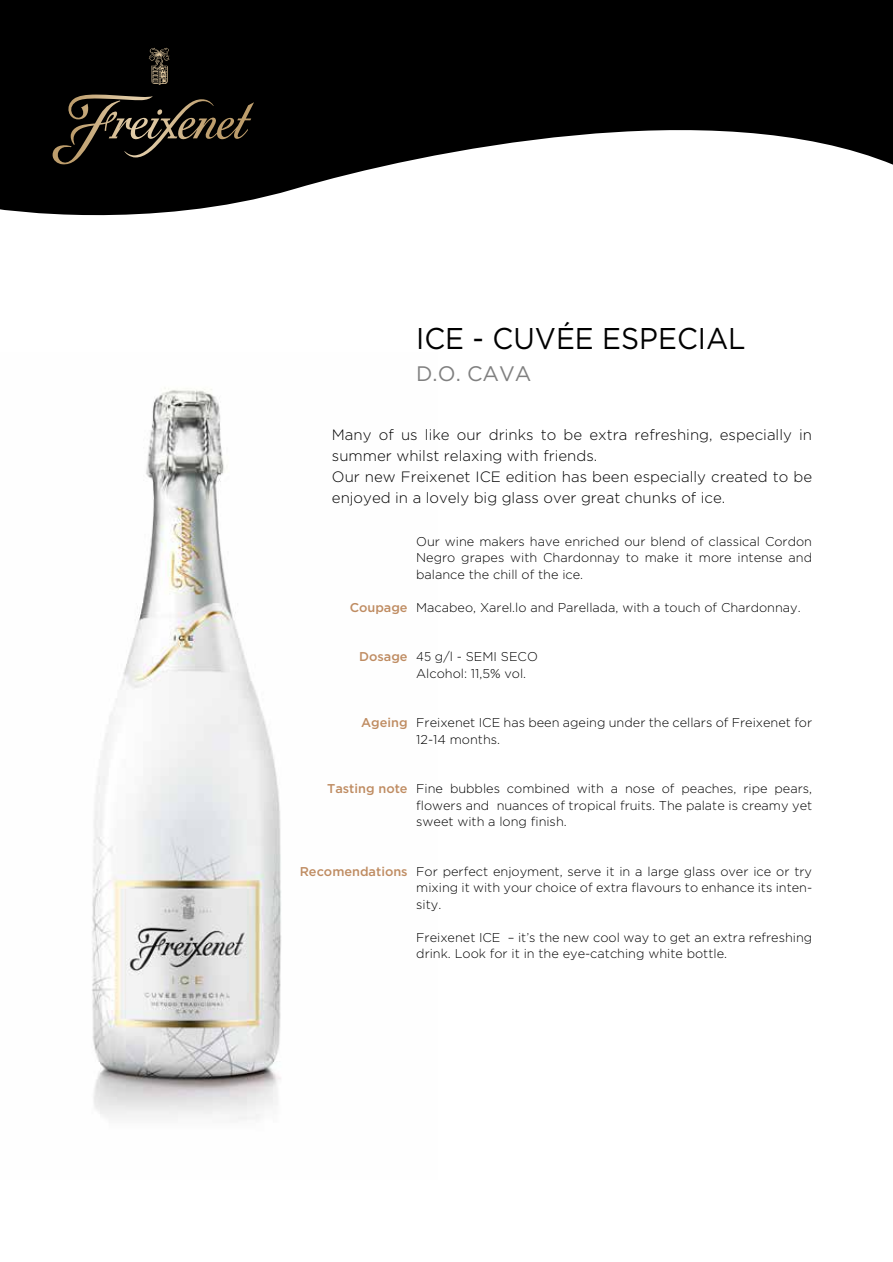
<style>
.page{position:relative;width:893px;height:1262px;background:#fff}
.page>*{position:absolute;margin:0;border:0;box-sizing:border-box;transform-origin:0 0}
.t1{font:30px "Gotham";color:#000;scale:.94 1}
.t2{font:21px "Gotham";color:#808080}
.t3{font:300 15px/21px "Gotham";color:#000}
.t4{font:300 12.75px/16.5px "Gotham";color:#000;text-align:justify}
.t5{font:500 12.75px "Gotham";color:#bf8c62}
.t6{font:300 12.75px/16.5px "Gotham";color:#000;scale:.92 1}
</style>
<div class="page">
<img style="left:92px;top:387px;width:189px;height:733px">
<svg style="left:0;top:0;width:892px;height:216px;fill:#000"></svg>
<svg style="left:53px;top:95px;width:201px;height:73px;background:#231e16"></svg>
<svg style="left:148px;top:47px;width:22px;height:38px"></svg>
<h1 class="t1" style="left:416px;top:322px;width:352px">ICE - CUVÉE ESPECIAL</h1>
<h2 class="t2" style="left:416px;top:361px;width:117px">D.O. CAVA</h2>
<p class="t3" style="left:332px;top:424px;width:481px">Many of us like our drinks to be extra refreshing, especially in summer whilst relaxing with friends.<br>Our new Freixenet ICE edition has been especially created to be enjoyed in a lovely big glass over great chunks of ice.</p>
<p class="t5" style="left:349px;top:600px;width:59px">Coupage</p>
<p class="t5" style="left:359px;top:649px;width:50px">Dosage</p>
<p class="t5" style="left:361px;top:715px;width:48px">Ageing</p>
<p class="t4" style="left:416px;top:532px;width:397px">Our wine makers have enriched our blend of classical Cordon Negro grapes with Chardonnay to make it more intense and balance the chill of the ice.</p>
<p class="t4" style="left:416px;top:598px;width:386px">Macabeo, Xarel.lo and Parellada, with a touch of Chardonnay.</p>
<p class="t6" style="left:416px;top:648px;width:134px">45 g/l - SEMI SECO<br>Alcohol: 11,5% vol.</p>
<p class="t4" style="left:416px;top:714px;width:397px">Freixenet ICE has been ageing under the cellars of Freixenet for<br>12-14 months.</p>
<p class="t5" style="left:327px;top:781px;width:82px">Tasting note</p>
<p class="t5" style="left:300px;top:864px;width:109px">Recomendations</p>
<p class="t4" style="left:416px;top:780px;width:397px">Fine bubbles combined with a nose of peaches, ripe pears, flowers and nuances of tropical fruits. The palate is creamy yet sweet with a long finish.</p>
<p class="t4" style="left:416px;top:862px;width:397px">For perfect enjoyment, serve it in a large glass over ice or try mixing it with your choice of extra flavours to enhance its inten&shy;sity.</p>
<p class="t4" style="left:416px;top:928px;width:397px">Freixenet ICE – it’s the new cool way to get an extra refreshing drink. Look for it in the eye-catching white bottle.</p>
</div>
